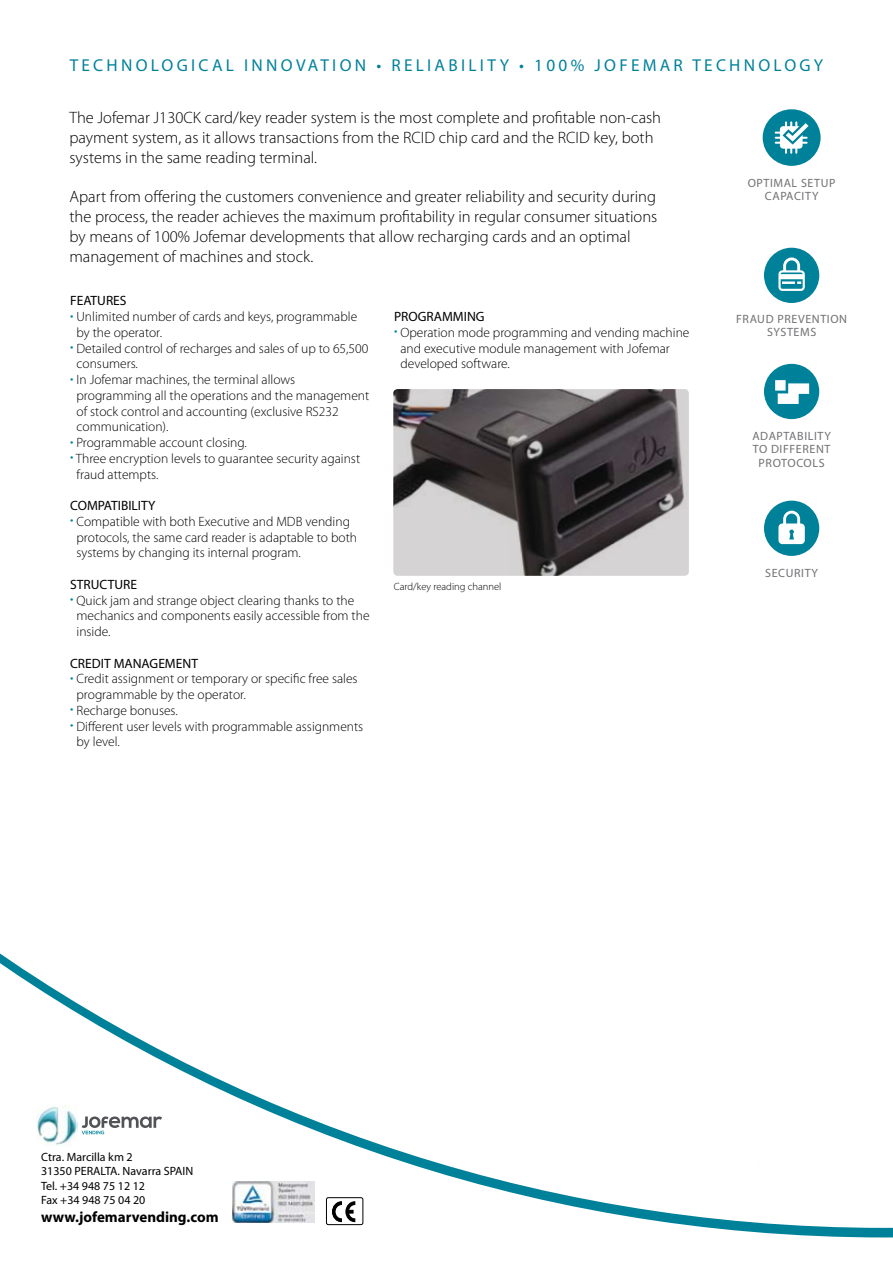
<style>
.page{position:relative;width:893px;height:1263px;background:#fff}
.page>*{position:absolute;margin:0;border:0;box-sizing:border-box;transform-origin:0 0}
.t1{font:17.25px "Myriad Pro";letter-spacing:.19em;color:#00819a}
.t2{font:300 16.5px/19.8px "Myriad Pro";color:#000}
.t3{font:700 15px "Myriad Pro";color:#000}
.t4{font:300 13.5px/15.8px "Myriad Pro";color:#000}
.t5{font:13.5px "Myriad Pro";color:#000}
.t6{font:12px/13.5px "Myriad Pro";letter-spacing:.05em;color:#707173;text-align:center}
.t7{font:12px/14.4px "Myriad Pro";color:#000}
.t8{font:300 10.5px "Myriad Pro";color:#000}
.s1{color:#00819a}
</style>
<div class="page">
<svg style="left:764px;top:501px;width:55px;height:55px"></svg>
<svg style="left:764px;top:364px;width:55px;height:55px"></svg>
<svg style="left:764px;top:248px;width:55px;height:55px"></svg>
<svg style="left:763px;top:109px;width:58px;height:57px"></svg>
<svg style="left:0;top:953px;width:893px;height:284px"></svg>
<svg style="left:756px;top:1153px;width:37px;height:34px"></svg>
<div style="left:748px;top:1148px;width:56px;height:42px;border:1px solid #fff;border-radius:3px"></div>
<svg style="left:230px;top:1179px;width:86px;height:46px"></svg>
<img style="left:232px;top:1182px;width:82px;height:40px">
<div style="left:326px;top:1197px;width:37px;height:28px;border:1px solid #000;border-radius:2px"></div>
<svg style="left:332px;top:1201px;width:24px;height:21px"></svg>
<img style="left:393px;top:389px;width:296px;height:187px">
<img style="left:37px;top:1105px;width:40px;height:41px">
<svg style="left:82px;top:1116px;width:80px;height:18px"></svg>
<p class="t1" style="left:70px;top:55px;width:755px">TECHNOLOGICAL INNOVATION • RELIABILITY • 100% JOFEMAR TECHNOLOGY</p>
<p class="t2" style="left:69px;top:108px;width:593px">The Jofemar J130CK card/key reader system is the most complete and profitable non-cash payment system, as it allows transactions from the RCID chip card and the RCID key, both systems in the same reading terminal.</p>
<p class="t2" style="left:69px;top:187px;width:589px">Apart from offering the customers convenience and greater reliability and security during the process, the reader achieves the maximum profitability in regular consumer situations by means of 100% Jofemar developments that allow recharging cards and an optimal management of machines and stock.</p>
<p class="t5" style="left:70px;top:292px;width:58px">FEATURES</p>
<p class="t4" style="left:77px;top:309px;width:282px;text-indent:-6px"><span class="s1">•</span> Unlimited number of cards and keys, programmable by the operator.</p>
<p class="t4" style="left:77px;top:340px;width:293px;text-indent:-6px"><span class="s1">•</span> Detailed control of recharges and sales of up to 65,500 consumers.</p>
<p class="t4" style="left:77px;top:372px;width:294px;text-indent:-6px"><span class="s1">•</span> In Jofemar machines, the terminal allows programming all the operations and the management of stock control and accounting (exclusive RS232 communication).</p>
<p class="t4" style="left:70px;top:435px;width:178px"><span class="s1">•</span> Programmable account closing.</p>
<p class="t4" style="left:77px;top:451px;width:285px;text-indent:-6px"><span class="s1">•</span> Three encryption levels to guarantee security against fraud attempts.</p>
<p class="t5" style="left:70px;top:497px;width:87px">COMPATIBILITY</p>
<p class="t4" style="left:77px;top:514px;width:282px;text-indent:-6px"><span class="s1">•</span> Compatible with both Executive and MDB vending protocols, the same card reader is adaptable to both systems by changing its internal program.</p>
<p class="t5" style="left:70px;top:576px;width:68px">STRUCTURE</p>
<p class="t4" style="left:77px;top:592px;width:295px;text-indent:-6px"><span class="s1">•</span> Quick jam and strange object clearing thanks to the mechanics and components easily accessible from the inside.</p>
<p class="t5" style="left:70px;top:655px;width:129px">CREDIT MANAGEMENT</p>
<p class="t4" style="left:77px;top:671px;width:283px;text-indent:-6px"><span class="s1">•</span> Credit assignment or temporary or specific free sales programmable by the operator.</p>
<p class="t4" style="left:70px;top:703px;width:109px"><span class="s1">•</span> Recharge bonuses.</p>
<p class="t4" style="left:77px;top:718px;width:288px;text-indent:-6px"><span class="s1">•</span> Different user levels with programmable assignments by level.</p>
<p class="t5" style="left:394px;top:308px;width:92px">PROGRAMMING</p>
<p class="t4" style="left:400px;top:325px;width:291px;text-indent:-6px"><span class="s1">•</span> Operation mode programming and vending machine and executive module management with Jofemar developed software.</p>
<p class="t8" style="left:394px;top:581px;width:109px">Card/key reading channel</p>
<p class="t6" style="left:748px;top:176px;width:89px">OPTIMAL SETUP<br>CAPACITY</p>
<p class="t6" style="left:736px;top:312px;width:113px">FRAUD PREVENTION<br>SYSTEMS</p>
<p class="t6" style="left:752px;top:429px;width:80px">ADAPTABILITY<br>TO DIFFERENT<br>PROTOCOLS</p>
<p class="t6" style="left:765px;top:566px;width:54px">SECURITY</p>
<p class="t7" style="left:41px;top:1149px;width:154px">Ctra. Marcilla km 2<br>31350 PERALTA. Navarra SPAIN<br>Tel. +34 948 75 12 12<br>Fax +34 948 75 04 20</p>
<p class="t3" style="left:41px;top:1207px;width:179px">www.jofemarvending.com</p>
</div>
